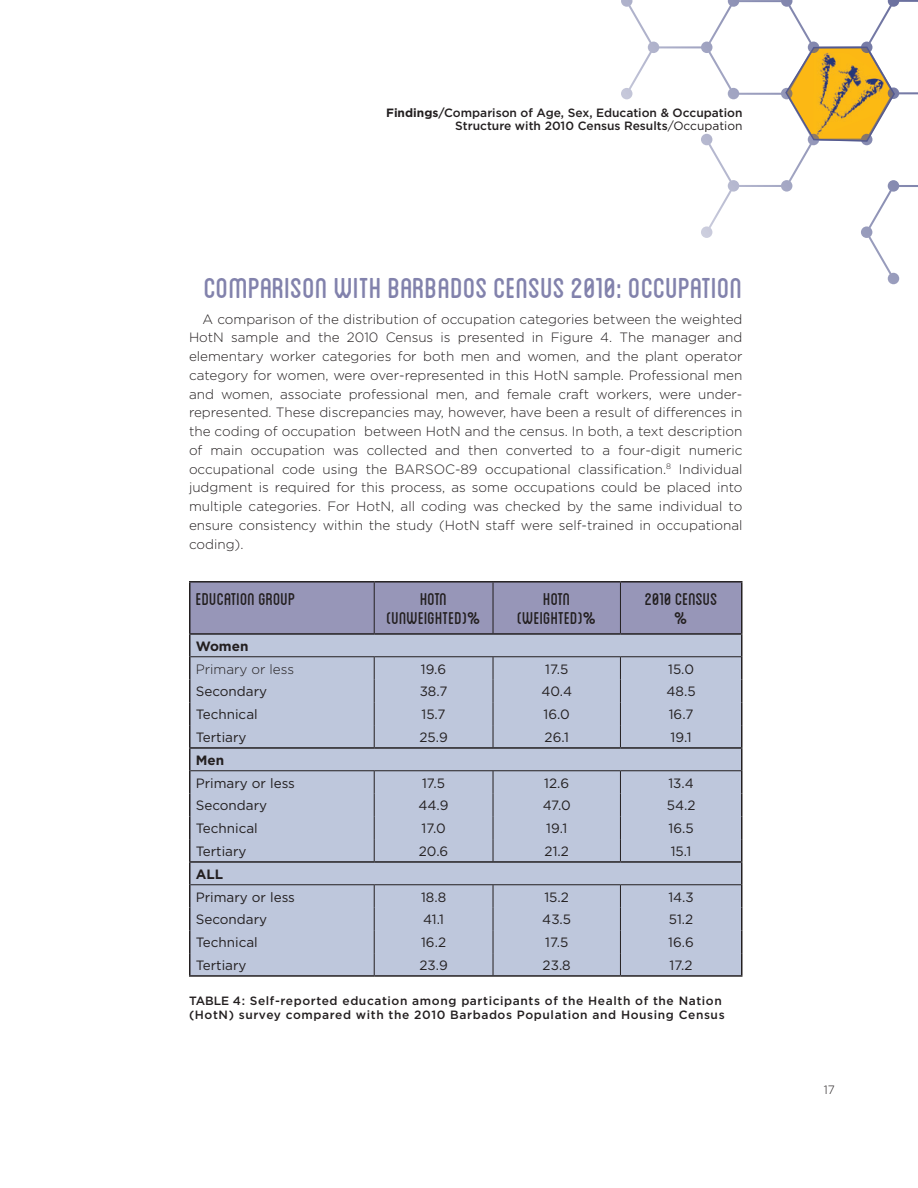
<style>
.page{position:relative;width:918px;height:1188px;background:#fff}
.page>*{position:absolute;margin:0;border:0;box-sizing:border-box;transform-origin:0 0}
.SUBsubhead{font:40.5px "Blanch Caps";color:#8282ac}
.Subhead{font:24px "Blanch Caps";color:#231f20}
.Body_Text{font:300 13.5px/18.8px "Gotham";color:#231f20;text-align:justify}
.Subhead-2{font:13.5px "Gotham";color:#231f20}
.Subhead-3{font:300 13.5px "Gotham";color:#231f20}
.Subhead-4{font:700 13.5px "Gotham";color:#231f20}
.Subtext{font:500 12px/13.5px "Gotham";letter-spacing:.05em;color:#231f20}
.Subhead-5{font:500 12px/13.5px "Gotham";color:#231f20;text-align:right}
.t1{font:300 12px "Gotham";color:#231f20}
.s1{font-weight:700}
.s2{font-weight:400}
</style>
<div class="page">
<hr style="left:189px;top:581px;width:185px;height:2px;background:#231f20">
<hr style="left:374px;top:581px;width:119px;height:2px;background:#231f20">
<hr style="left:493px;top:581px;width:127px;height:2px;background:#231f20">
<hr style="left:620px;top:581px;width:123px;height:2px;background:#231f20">
<hr style="left:620px;top:633px;width:123px;height:2px;background:#231f20">
<hr style="left:189px;top:975px;width:185px;height:2px;background:#231f20">
<hr style="left:374px;top:975px;width:119px;height:2px;background:#231f20">
<hr style="left:493px;top:975px;width:127px;height:2px;background:#231f20">
<hr style="left:620px;top:975px;width:123px;height:2px;background:#231f20">
<svg style="left:189px;top:582px;width:553px;height:393px;background:#b5bdd3"></svg>
<hr style="left:190px;top:770px;width:184px;height:1px;background:#231f20">
<hr style="left:374px;top:770px;width:119px;height:1px;background:#231f20">
<hr style="left:493px;top:770px;width:127px;height:1px;background:#231f20">
<hr style="left:620px;top:770px;width:121px;height:1px;background:#231f20">
<hr style="left:189px;top:747px;width:185px;height:2px;background:#231f20">
<hr style="left:374px;top:747px;width:119px;height:2px;background:#231f20">
<hr style="left:493px;top:747px;width:127px;height:2px;background:#231f20">
<hr style="left:620px;top:747px;width:123px;height:2px;background:#231f20">
<hr style="left:189px;top:861px;width:185px;height:2px;background:#231f20">
<hr style="left:374px;top:861px;width:119px;height:2px;background:#231f20">
<hr style="left:493px;top:861px;width:127px;height:2px;background:#231f20">
<hr style="left:620px;top:861px;width:123px;height:2px;background:#231f20">
<div style="left:888px;top:273px;width:11px;height:11px;background:#999dbd;border-radius:50%"></div>
<svg style="left:621px;top:0;width:297px;height:279px"></svg>
<p class="Subhead-5" style="left:386px;top:106px;width:358px"><span class="s1">Findings</span>/Comparison of Age, Sex, Education &amp; Occupation<br>Structure with 2010 Census Results<span class="s2">/Occupation</span></p>
<p class="SUBsubhead" style="left:204px;top:270px;width:540px">Comparison with Barbados Census 2010: Occupation</p>
<p class="Body_Text" style="left:189px;top:309px;width:555px;text-indent:14px">A comparison of the distribution of occupation categories between the weighted HotN sample and the 2010 Census is presented in Figure 4. The manager and elementary worker categories for both men and women, and the plant operator category for women, were over-represented in this HotN sample. Professional men and women, associate professional men, and female craft workers, were under&shy;represented. These discrepancies may, however, have been a result of differences in the coding of occupation between HotN and the census. In both, a text description of main occupation was collected and then converted to a four-digit numeric occupational code using the BARSOC-89 occupational classification.<sup>8</sup> Individual judgment is required for this process, as some occupations could be placed into multiple categories. For HotN, all coding was checked by the same individual to ensure consistency within the study (HotN staff were self-trained in occupational coding).</p>
<p class="Subhead" style="left:196px;top:588px;width:101px">Education group</p>
<p class="Subhead" style="left:420px;top:588px;width:29px">HotN</p>
<p class="Subhead" style="left:386px;top:607px;width:96px">(unweighted)%</p>
<p class="Subhead" style="left:543px;top:588px;width:29px">HotN</p>
<p class="Subhead" style="left:517px;top:607px;width:81px">(weighted)%</p>
<p class="Subhead" style="left:645px;top:588px;width:74px">2010 census</p>
<p class="Subhead" style="left:674px;top:607px;width:15px">%</p>
<p class="Subhead-4" style="left:196px;top:637px;width:54px">Women</p>
<p class="Subhead-3" style="left:196px;top:660px;width:100px">Primary or less</p>
<p class="Subhead-2" style="left:421px;top:660px;width:27px">19.6</p>
<p class="Subhead-2" style="left:545px;top:660px;width:25px">17.5</p>
<p class="Subhead-2" style="left:668px;top:660px;width:27px">15.0</p>
<p class="Subhead-2" style="left:196px;top:683px;width:73px">Secondary</p>
<p class="Subhead-2" style="left:420px;top:683px;width:29px">38.7</p>
<p class="Subhead-2" style="left:541px;top:683px;width:32px">40.4</p>
<p class="Subhead-2" style="left:667px;top:683px;width:31px">48.5</p>
<p class="Subhead-2" style="left:196px;top:706px;width:63px">Technical</p>
<p class="Subhead-2" style="left:422px;top:706px;width:26px">15.7</p>
<p class="Subhead-2" style="left:544px;top:706px;width:28px">16.0</p>
<p class="Subhead-2" style="left:669px;top:706px;width:26px">16.7</p>
<p class="Subhead-2" style="left:196px;top:729px;width:52px">Tertiary</p>
<p class="Subhead-2" style="left:419px;top:729px;width:30px">25.9</p>
<p class="Subhead-2" style="left:545px;top:729px;width:26px">26.1</p>
<p class="Subhead-2" style="left:671px;top:729px;width:22px">19.1</p>
<p class="Subhead-4" style="left:196px;top:751px;width:30px">Men</p>
<p class="Subhead-2" style="left:196px;top:774px;width:101px">Primary or less</p>
<p class="Subhead-2" style="left:422px;top:774px;width:25px">17.5</p>
<p class="Subhead-2" style="left:544px;top:774px;width:26px">12.6</p>
<p class="Subhead-2" style="left:668px;top:774px;width:27px">13.4</p>
<p class="Subhead-2" style="left:196px;top:797px;width:73px">Secondary</p>
<p class="Subhead-2" style="left:419px;top:797px;width:32px">44.9</p>
<p class="Subhead-2" style="left:543px;top:797px;width:29px">47.0</p>
<p class="Subhead-2" style="left:667px;top:797px;width:30px">54.2</p>
<p class="Subhead-2" style="left:196px;top:820px;width:63px">Technical</p>
<p class="Subhead-2" style="left:422px;top:820px;width:26px">17.0</p>
<p class="Subhead-2" style="left:546px;top:820px;width:22px">19.1</p>
<p class="Subhead-2" style="left:669px;top:820px;width:27px">16.5</p>
<p class="Subhead-2" style="left:196px;top:843px;width:52px">Tertiary</p>
<p class="Subhead-2" style="left:419px;top:843px;width:31px">20.6</p>
<p class="Subhead-2" style="left:545px;top:843px;width:26px">21.2</p>
<p class="Subhead-2" style="left:671px;top:843px;width:22px">15.1</p>
<p class="Subhead-4" style="left:196px;top:865px;width:29px">ALL</p>
<p class="Subhead-2" style="left:196px;top:888px;width:101px">Primary or less</p>
<p class="Subhead-2" style="left:421px;top:888px;width:27px">18.8</p>
<p class="Subhead-2" style="left:544px;top:888px;width:26px">15.2</p>
<p class="Subhead-2" style="left:668px;top:888px;width:27px">14.3</p>
<p class="Subhead-2" style="left:196px;top:911px;width:73px">Secondary</p>
<p class="Subhead-2" style="left:423px;top:911px;width:23px">41.1</p>
<p class="Subhead-2" style="left:542px;top:911px;width:30px">43.5</p>
<p class="Subhead-2" style="left:669px;top:911px;width:26px">51.2</p>
<p class="Subhead-2" style="left:196px;top:934px;width:63px">Technical</p>
<p class="Subhead-2" style="left:421px;top:934px;width:26px">16.2</p>
<p class="Subhead-2" style="left:545px;top:934px;width:25px">17.5</p>
<p class="Subhead-2" style="left:668px;top:934px;width:27px">16.6</p>
<p class="Subhead-2" style="left:196px;top:957px;width:52px">Tertiary</p>
<p class="Subhead-2" style="left:419px;top:957px;width:30px">23.9</p>
<p class="Subhead-2" style="left:543px;top:957px;width:30px">23.8</p>
<p class="Subhead-2" style="left:670px;top:957px;width:24px">17.2</p>
<p class="Subtext" style="left:189px;top:994px;width:537px">TABLE 4: Self-reported education among participants of the Health of the Nation (HotN) survey compared with the 2010 Barbados Population and Housing Census</p>
<p class="t1" style="left:824px;top:1082px;width:13px">17</p>
</div>
